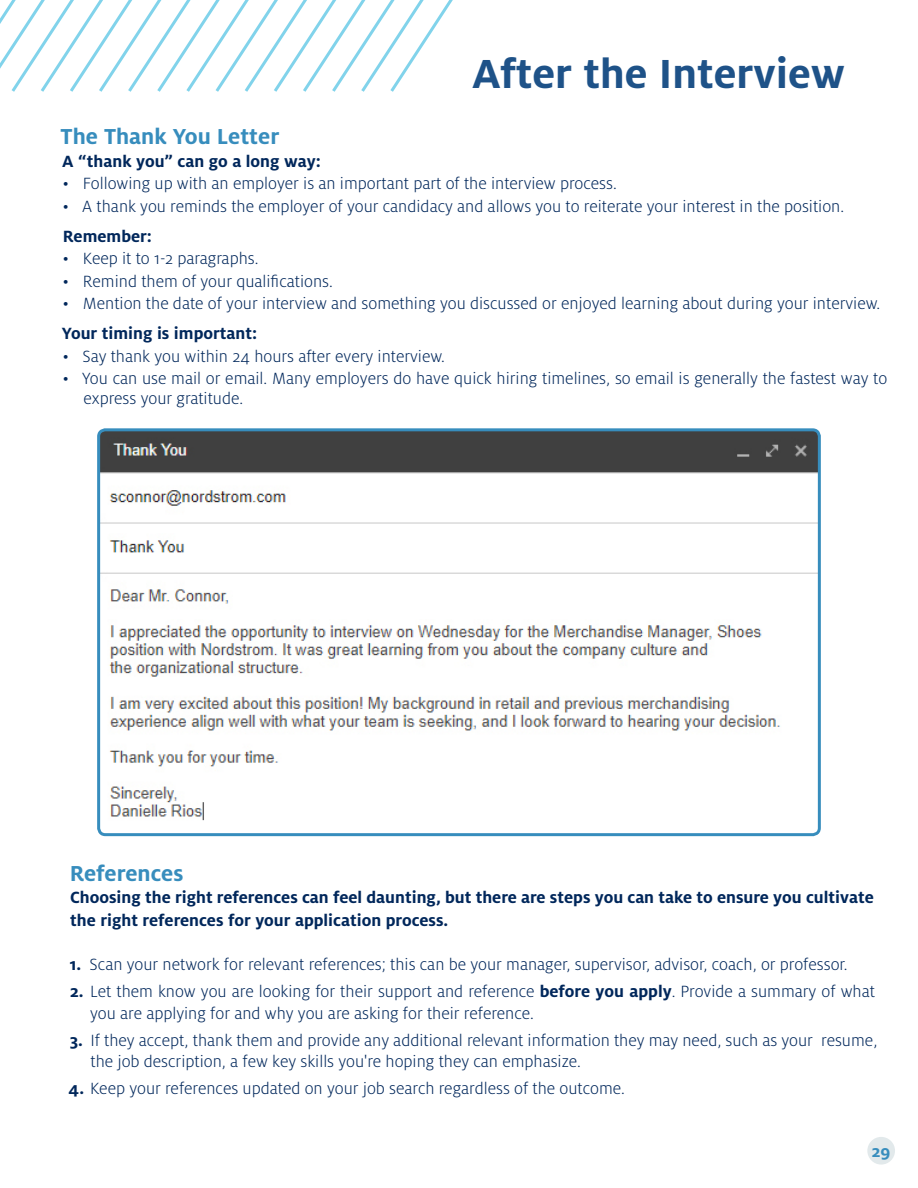
<style>
.page{position:relative;width:918px;height:1188px;background:#fff}
.page>*{position:absolute;margin:0;border:0;box-sizing:border-box;transform-origin:0 0}
.t1{font:700 45px "Milo OT";color:#1e5288}
.t2{font:700 24px "Milo OT";color:#378dbd}
.t3{font:300 18px/21.6px "Milo OT";color:#00275b}
.t4{font:700 18px/22.5px "Milo OT";color:#00275b}
.t5{font:700 18px "Milo OT";color:#378dbd}
.s1{font-weight:700}
</style>
<div class="page">
<div style="left:867px;top:1137px;width:28px;height:28px;background:#e2e9eb;border-radius:50%"></div>
<svg style="left:0;top:0;width:453px;height:92px"></svg>
<img style="left:99px;top:432px;width:718px;height:403px">
<div style="left:97px;top:428px;width:724px;height:408px;border:3px solid #378dbd;border-radius:7px"></div>
<h1 class="t1" style="left:472px;top:48px;width:374px">After the Interview</h1>
<h2 class="t2" style="left:61px;top:123px;width:220px">The Thank You Letter</h2>
<p class="t4" style="left:62px;top:150px;width:260px">A “thank you” can go a long way:</p>
<p class="t3" style="left:63px;top:173px;width:556px">• Following up with an employer is an important part of the interview process.</p>
<p class="t3" style="left:63px;top:196px;width:783px">• A thank you reminds the employer of your candidacy and allows you to reiterate your interest in the position.</p>
<p class="t4" style="left:63px;top:225px;width:91px">Remember:</p>
<p class="t3" style="left:63px;top:248px;width:197px">• Keep it to 1-2 paragraphs.</p>
<p class="t3" style="left:63px;top:271px;width:272px">• Remind them of your qualifications.</p>
<p class="t3" style="left:63px;top:293px;width:819px">• Mention the date of your interview and something you discussed or enjoyed learning about during your interview.</p>
<p class="t4" style="left:62px;top:322px;width:197px">Your timing is important:</p>
<p class="t3" style="left:63px;top:346px;width:384px">• Say thank you within 24 hours after every interview.</p>
<p class="t3" style="left:83px;top:369px;width:805px;line-height:19.5px;text-indent:-21px">• You can use mail or email. Many employers do have quick hiring timelines, so email is generally the fastest way to express your gratitude.</p>
<h2 class="t2" style="left:70px;top:860px;width:115px">References</h2>
<p class="t4" style="left:70px;top:886px;width:805px">Choosing the right references can feel daunting, but there are steps you can take to ensure you cultivate the right references for your application process.</p>
<p class="t3" style="left:70px;top:954px;width:779px"><span class="s1">1.</span> Scan your network for relevant references; this can be your manager, supervisor, advisor, coach, or professor.</p>
<p class="t3" style="left:90px;top:981px;width:786px;text-indent:-20px"><span class="s1">2.</span> Let them know you are looking for their support and reference <span class="s1">before you apply</span>. Provide a summary of what you are applying for and why you are asking for their reference.</p>
<p class="t3" style="left:91px;top:1029px;width:788px;text-indent:-21px"><span class="s1">3.</span> If they accept, thank them and provide any additional relevant information they may need, such as your resume, the job description, a few key skills you're hoping they can emphasize.</p>
<p class="t3" style="left:69px;top:1078px;width:558px"><span class="s1">4.</span> Keep your references updated on your job search regardless of the outcome.</p>
<p class="t5" style="left:872px;top:1141px;width:20px">29</p>
</div>
